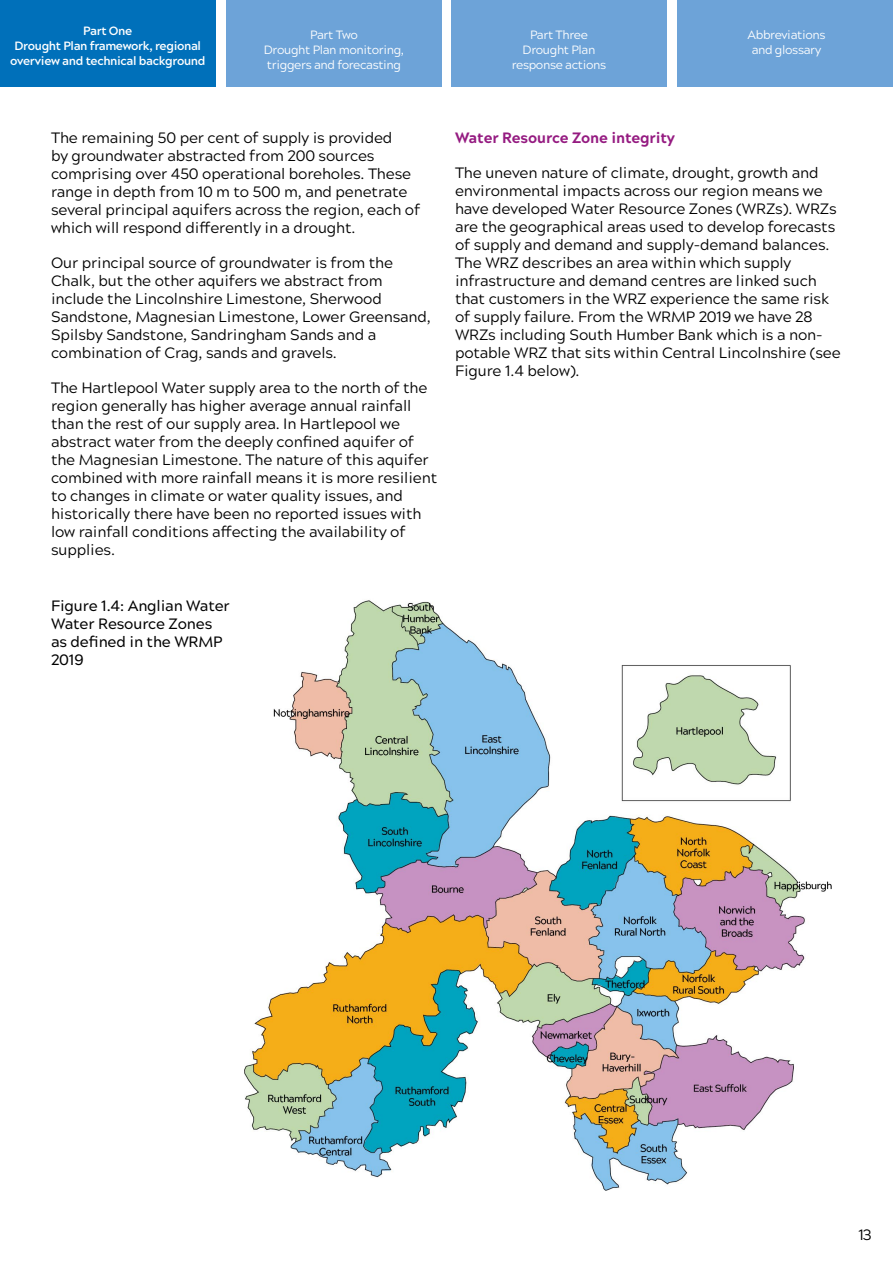
<style>
.page{position:relative;width:893px;height:1263px;background:#fff}
.page>*{position:absolute;margin:0;border:0;box-sizing:border-box;transform-origin:0 0}
.Body_text__P{font:15px/18px "Acherus Grotesque";letter-spacing:-.01em;color:#000}
.Figure_Table_header{font:500 15px/18px "Acherus Grotesque";letter-spacing:-.01em;color:#000}
.Body_text__P-2{font:800 15px "Acherus Grotesque";letter-spacing:-.01em;color:#951b81}
.t1{font:12px/15px "Acherus Grotesque";letter-spacing:-.03em;color:#fff;text-align:center}
.t2{font:700 12px/15px "Acherus Grotesque";letter-spacing:-.03em;color:#fff;text-align:center}
</style>
<div class="page">
<div style="left:226px;top:0;width:215px;height:86px;background:#6da3d8"></div>
<div style="left:0;top:0;width:216px;height:86px;background:#0070ba"></div>
<div style="left:452px;top:0;width:215px;height:86px;background:#6da3d8"></div>
<div style="left:677px;top:0;width:216px;height:86px;background:#6da3d8"></div>
<img style="left:244px;top:600px;width:588px;height:590px">
<p class="t2" style="left:10px;top:23px;width:197px">Part One<br>Drought Plan framework, regional overview and technical background</p>
<p class="t1" style="left:264px;top:26px;width:142px">Part Two<br>Drought Plan monitoring, triggers and forecasting</p>
<p class="t1" style="left:512px;top:26px;width:96px">Part Three<br>Drought Plan response actions</p>
<p class="t1" style="left:748px;top:26px;width:79px">Abbreviations and glossary</p>
<p class="Body_text__P" style="left:51px;top:127px;width:371px">The remaining 50 per cent of supply is provided<br>by groundwater abstracted from 200 sources comprising over 450 operational boreholes. These range in depth from 10 m to 500 m, and penetrate several principal aquifers across the region, each of which will respond differently in a drought.</p>
<p class="Body_text__P" style="left:51px;top:252px;width:381px">Our principal source of groundwater is from the Chalk, but the other aquifers we abstract from include the Lincolnshire Limestone, Sherwood Sandstone, Magnesian Limestone, Lower Greensand, Spilsby Sandstone, Sandringham Sands and a combination of Crag, sands and gravels.</p>
<p class="Body_text__P" style="left:51px;top:377px;width:388px">The Hartlepool Water supply area to the north of the region generally has higher average annual rainfall than the rest of our supply area. In Hartlepool we abstract water from the deeply confined aquifer of the Magnesian Limestone. The nature of this aquifer combined with more rainfall means it is more resilient to changes in climate or water quality issues, and historically there have been no reported issues with low rainfall conditions affecting the availability of supplies.</p>
<p class="Figure_Table_header" style="left:51px;top:596px;width:180px">Figure 1.4: Anglian Water<br>Water Resource Zones as defined in the WRMP<br>2019</p>
<p class="Body_text__P-2" style="left:455px;top:124px;width:222px">Water Resource Zone integrity</p>
<p class="Body_text__P" style="left:455px;top:162px;width:387px">The uneven nature of climate, drought, growth and environmental impacts across our region means we have developed Water Resource Zones (WRZs). WRZs are the geographical areas used to develop forecasts of supply and demand and supply-demand balances.<br>The WRZ describes an area within which supply infrastructure and demand centres are linked such that customers in the WRZ experience the same risk of supply failure. From the WRMP 2019 we have 28<br>WRZs including South Humber Bank which is a non&shy;potable WRZ that sits within Central Lincolnshire (see Figure 1.4 below).</p>
<p class="Body_text__P" style="left:858px;top:1224px;width:15px">13</p>
</div>
